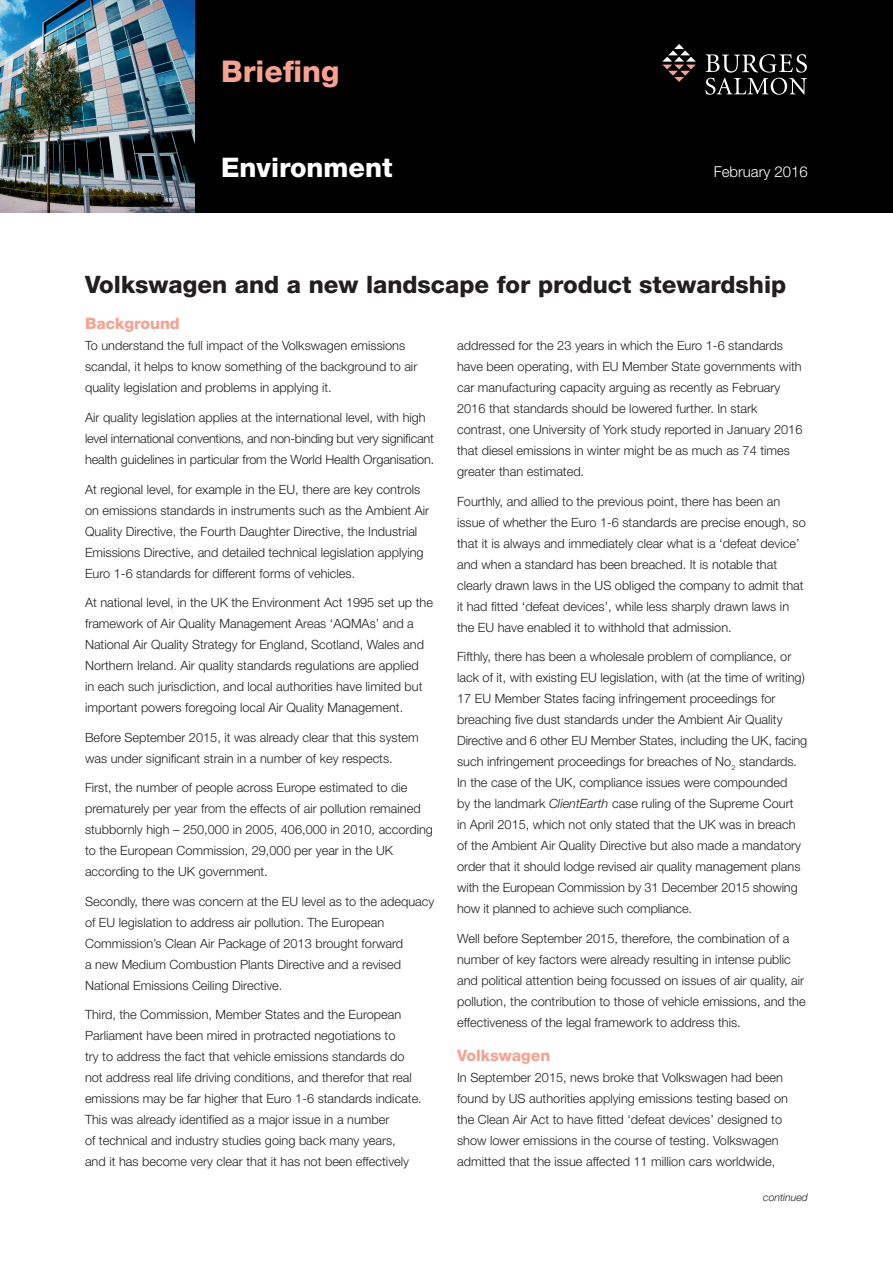
<style>
.page{position:relative;width:893px;height:1263px;background:#fff}
.page>*{position:absolute;margin:0;border:0;box-sizing:border-box;transform-origin:0 0}
.header_pink_9pt{font:800 30px "Helvetica Neue LT Std";color:#f7a291}
.t1{font:800 27px "Helvetica Neue LT Std";color:#fff}
.main_pink_title{font:800 24px "Helvetica Neue LT Std";color:#231f20}
.bodytext{font:800 15.75px "Helvetica Neue LT Std";color:#f7a291}
.t2{font:300 15px "Helvetica Neue LT Std";color:#fff}
.bodytext-2{font:300 12.75px/21px "Helvetica Neue LT Std";color:#231f20}
.bodytextindent{font:italic 300 10.5px "Helvetica Neue LT Std";color:#231f20}
.s1{font-style:italic}
</style>
<div class="page">
<div style="left:0;top:0;width:893px;height:213px;background:#000"></div>
<img style="left:0;top:0;width:194px;height:213px">
<svg style="left:662px;top:44px;width:34px;height:38px"></svg>
<svg style="left:705px;top:54px;width:102px;height:41px"></svg>
<p class="header_pink_9pt" style="left:221px;top:53px;width:120px">Briefing</p>
<p class="t1" style="left:221px;top:151px;width:173px">Environment</p>
<p class="t2" style="left:714px;top:162px;width:96px">February 2016</p>
<p class="main_pink_title" style="left:85px;top:270px;width:703px">Volkswagen and a new landscape for product stewardship</p>
<p class="bodytext" style="left:85px;top:314px;width:96px">Background</p>
<p class="bodytext-2" style="left:85px;top:335px;width:334px">To understand the full impact of the Volkswagen emissions scandal, it helps to know something of the background to air quality legislation and problems in applying it.</p>
<p class="bodytext-2" style="left:85px;top:407px;width:351px">Air quality legislation applies at the international level, with high level international conventions, and non-binding but very significant health guidelines in particular from the World Health Organisation.</p>
<p class="bodytext-2" style="left:85px;top:478px;width:346px">At regional level, for example in the EU, there are key controls on emissions standards in instruments such as the Ambient Air Quality Directive, the Fourth Daughter Directive, the Industrial Emissions Directive, and detailed technical legislation applying Euro 1-6 standards for different forms of vehicles.</p>
<p class="bodytext-2" style="left:85px;top:592px;width:349px">At national level, in the UK the Environment Act 1995 set up the framework of Air Quality Management Areas ‘AQMAs’ and a National Air Quality Strategy for England, Scotland, Wales and Northern Ireland. Air quality standards regulations are applied<br>in each such jurisdiction, and local authorities have limited but important powers foregoing local Air Quality Management.</p>
<p class="bodytext-2" style="left:85px;top:726px;width:335px">Before September 2015, it was already clear that this system was under significant strain in a number of key respects.</p>
<p class="bodytext-2" style="left:85px;top:777px;width:349px">First, the number of people across Europe estimated to die prematurely per year from the effects of air pollution remained stubbornly high – 250,000 in 2005, 406,000 in 2010, according to the European Commission, 29,000 per year in the UK according to the UK government.</p>
<p class="bodytext-2" style="left:85px;top:890px;width:351px">Secondly, there was concern at the EU level as to the adequacy of EU legislation to address air pollution. The European Commission’s Clean Air Package of 2013 brought forward<br>a new Medium Combustion Plants Directive and a revised National Emissions Ceiling Directive.</p>
<p class="bodytext-2" style="left:85px;top:1004px;width:338px">Third, the Commission, Member States and the European Parliament have been mired in protracted negotiations to<br>try to address the fact that vehicle emissions standards do not address real life driving conditions, and therefor that real emissions may be far higher that Euro 1-6 standards indicate.<br>This was already identified as a major issue in a number<br>of technical and industry studies going back many years,<br>and it has become very clear that it has not been effectively</p>
<p class="bodytext-2" style="left:457px;top:335px;width:347px">addressed for the 23 years in which the Euro 1-6 standards have been operating, with EU Member State governments with car manufacturing capacity arguing as recently as February 2016 that standards should be lowered further. In stark contrast, one University of York study reported in January 2016 that diesel emissions in winter might be as much as 74 times greater than estimated.</p>
<p class="bodytext-2" style="left:457px;top:491px;width:350px">Fourthly, and allied to the previous point, there has been an issue of whether the Euro 1-6 standards are precise enough, so that it is always and immediately clear what is a ‘defeat device’ and when a standard has been breached. It is notable that clearly drawn laws in the US obliged the company to admit that it had fitted ‘defeat devices’, while less sharply drawn laws in the EU have enabled it to withhold that admission.</p>
<p class="bodytext-2" style="left:457px;top:646px;width:352px">Fifthly, there has been a wholesale problem of compliance, or lack of it, with existing EU legislation, with (at the time of writing)<br>17 EU Member States facing infringement proceedings for breaching five dust standards under the Ambient Air Quality Directive and 6 other EU Member States, including the UK, facing such infringement proceedings for breaches of No<sub>2</sub> standards.<br>In the case of the UK, compliance issues were compounded<br>by the landmark <span class="s1">ClientEarth</span> case ruling of the Supreme Court<br>in April 2015, which not only stated that the UK was in breach of the Ambient Air Quality Directive but also made a mandatory order that it should lodge revised air quality management plans with the European Commission by 31 December 2015 showing how it planned to achieve such compliance.</p>
<p class="bodytext-2" style="left:457px;top:928px;width:350px">Well before September 2015, therefore, the combination of a number of key factors were already resulting in intense public and political attention being focussed on issues of air quality, air pollution, the contribution to those of vehicle emissions, and the effectiveness of the legal framework to address this.</p>
<p class="bodytext" style="left:457px;top:1046px;width:95px">Volkswagen</p>
<p class="bodytext-2" style="left:457px;top:1066px;width:332px">In September 2015, news broke that Volkswagen had been found by US authorities applying emissions testing based on the Clean Air Act to have fitted ‘defeat devices’ designed to show lower emissions in the course of testing. Volkswagen admitted that the issue affected 11 million cars worldwide,</p>
<p class="bodytextindent" style="left:763px;top:1191px;width:46px">continued</p>
</div>
